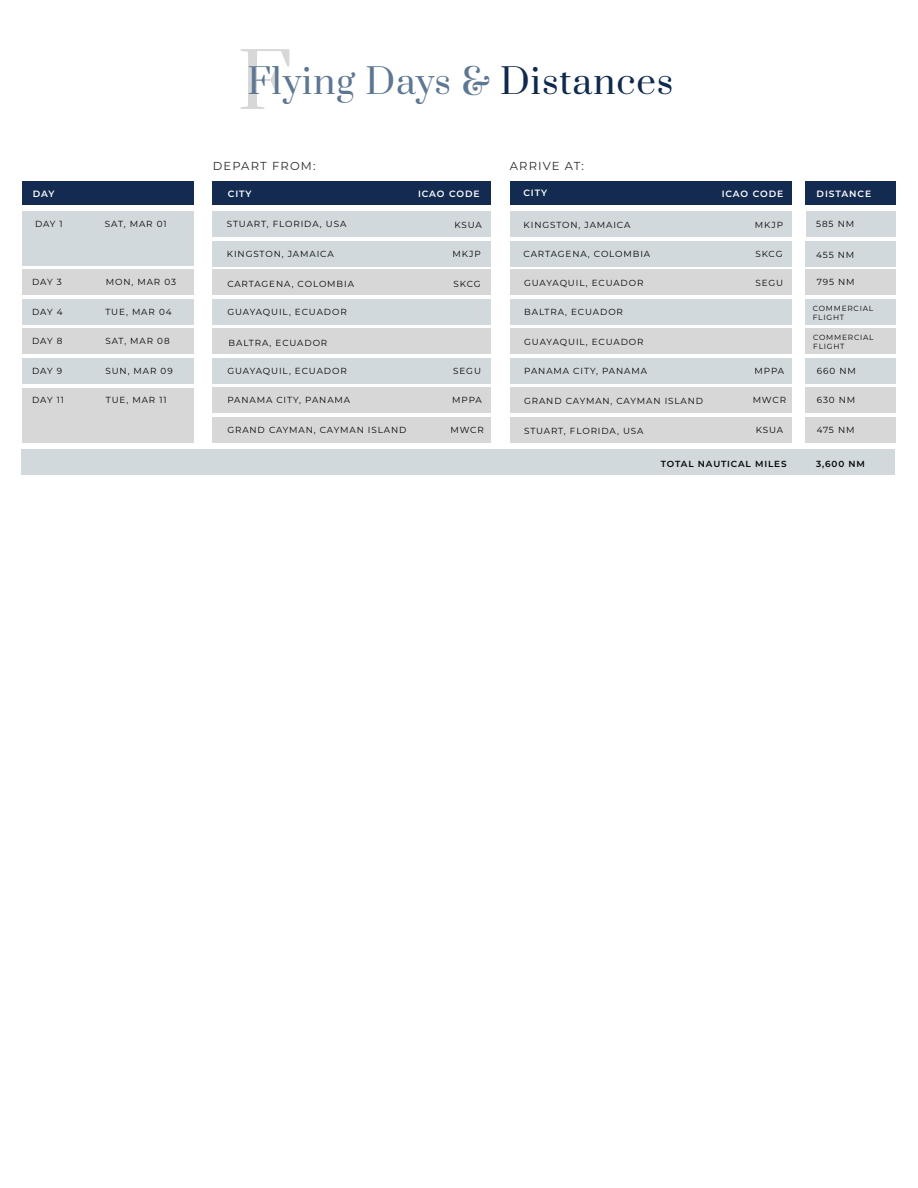
<style>
.page{position:relative;width:918px;height:1188px;background:#fff}
.page>*{position:absolute;margin:0;border:0;box-sizing:border-box;transform-origin:0 0}
.t1{font:34.8px "Prata";letter-spacing:.03em;color:#5d7793}
.t2{font:11.55px "Montserrat";letter-spacing:.1em;color:#2e282a}
.t3{font:600 9.15px "Montserrat";letter-spacing:.1em;color:#fff}
.t4{font:8.85px "Montserrat";letter-spacing:.1em;color:#040503}
.t5{font:600 8.85px "Montserrat";letter-spacing:.1em;color:#040503}
.t6{font:7.5px/9px "Montserrat";letter-spacing:.1em;color:#040503}
.s1{font-size:74.7px;color:#d7d7d7}
.s2{color:#0f2a4d}
</style>
<div class="page">
<div style="left:212px;top:182px;width:279px;height:23px;background:#142b51"></div>
<div style="left:510px;top:182px;width:282px;height:23px;background:#142b51"></div>
<div style="left:805px;top:182px;width:90px;height:23px;background:#142b51"></div>
<div style="left:22px;top:182px;width:172px;height:23px;background:#142b51"></div>
<div style="left:212px;top:241px;width:279px;height:25px;background:#d1d9dc"></div>
<div style="left:510px;top:241px;width:282px;height:25px;background:#d1d9dc"></div>
<div style="left:805px;top:241px;width:90px;height:25px;background:#d1d9dc"></div>
<div style="left:212px;top:211px;width:279px;height:26px;background:#d1d9dc"></div>
<div style="left:510px;top:211px;width:282px;height:26px;background:#d1d9dc"></div>
<div style="left:806px;top:211px;width:89px;height:26px;background:#d1d9dc"></div>
<div style="left:22px;top:211px;width:172px;height:55px;background:#d1d9dc"></div>
<div style="left:22px;top:449px;width:873px;height:26px;background:#d1d9dc"></div>
<div style="left:212px;top:270px;width:279px;height:25px;background:#d7d7d7"></div>
<div style="left:510px;top:270px;width:282px;height:25px;background:#d7d7d7"></div>
<div style="left:212px;top:299px;width:279px;height:26px;background:#d1d9dc"></div>
<div style="left:806px;top:270px;width:90px;height:25px;background:#d7d7d7"></div>
<div style="left:510px;top:299px;width:282px;height:26px;background:#d1d9dc"></div>
<div style="left:806px;top:299px;width:90px;height:26px;background:#d1d9dc"></div>
<div style="left:212px;top:329px;width:279px;height:25px;background:#d7d7d7"></div>
<div style="left:510px;top:329px;width:282px;height:25px;background:#d7d7d7"></div>
<div style="left:806px;top:329px;width:90px;height:25px;background:#d7d7d7"></div>
<div style="left:212px;top:358px;width:279px;height:26px;background:#d1d9dc"></div>
<div style="left:510px;top:358px;width:282px;height:26px;background:#d1d9dc"></div>
<div style="left:806px;top:358px;width:90px;height:26px;background:#d1d9dc"></div>
<div style="left:22px;top:329px;width:172px;height:25px;background:#d7d7d7"></div>
<div style="left:22px;top:270px;width:172px;height:25px;background:#d7d7d7"></div>
<div style="left:22px;top:299px;width:172px;height:26px;background:#d1d9dc"></div>
<div style="left:212px;top:388px;width:279px;height:25px;background:#d7d7d7"></div>
<div style="left:510px;top:388px;width:282px;height:25px;background:#d7d7d7"></div>
<div style="left:806px;top:388px;width:90px;height:25px;background:#d7d7d7"></div>
<div style="left:22px;top:388px;width:172px;height:55px;background:#d7d7d7"></div>
<div style="left:22px;top:358px;width:172px;height:26px;background:#d1d9dc"></div>
<div style="left:212px;top:417px;width:279px;height:26px;background:#d7d7d7"></div>
<div style="left:510px;top:417px;width:282px;height:26px;background:#d7d7d7"></div>
<div style="left:806px;top:417px;width:90px;height:26px;background:#d7d7d7"></div>
<h1 class="t1" style="left:237px;top:52px;width:438px"><span class="s1">F</span>Flying Days &amp; <span class="s2">Distances</span></h1>
<h2 class="t2" style="left:213px;top:158px;width:104px">DEPART FROM:</h2>
<h2 class="t2" style="left:510px;top:158px;width:76px">ARRIVE AT:</h2>
<p class="t3" style="left:33px;top:187px;width:23px">DAY</p>
<p class="t3" style="left:228px;top:187px;width:25px">CITY</p>
<p class="t3" style="left:418px;top:187px;width:63px">ICAO CODE</p>
<p class="t3" style="left:523px;top:186px;width:25px">CITY</p>
<p class="t3" style="left:722px;top:187px;width:63px">ICAO CODE</p>
<p class="t3" style="left:817px;top:187px;width:56px">DISTANCE</p>
<p class="t4" style="left:35px;top:218px;width:29px">DAY 1</p>
<p class="t4" style="left:105px;top:218px;width:63px">SAT, MAR 01</p>
<p class="t4" style="left:227px;top:218px;width:121px">STUART, FLORIDA, USA</p>
<p class="t4" style="left:454px;top:219px;width:29px">KSUA</p>
<p class="t4" style="left:524px;top:219px;width:108px">KINGSTON, JAMAICA</p>
<p class="t4" style="left:755px;top:219px;width:30px">MKJP</p>
<p class="t4" style="left:816px;top:218px;width:39px">585 NM</p>
<p class="t4" style="left:32px;top:276px;width:31px">DAY 3</p>
<p class="t4" style="left:106px;top:276px;width:72px">MON, MAR 03</p>
<p class="t4" style="left:32px;top:306px;width:32px">DAY 4</p>
<p class="t4" style="left:105px;top:306px;width:68px">TUE, MAR 04</p>
<p class="t4" style="left:32px;top:335px;width:32px">DAY 8</p>
<p class="t4" style="left:105px;top:335px;width:66px">SAT, MAR 08</p>
<p class="t4" style="left:32px;top:365px;width:32px">DAY 9</p>
<p class="t4" style="left:105px;top:365px;width:69px">SUN, MAR 09</p>
<p class="t4" style="left:227px;top:247px;width:108px">KINGSTON, JAMAICA</p>
<p class="t4" style="left:453px;top:248px;width:30px">MKJP</p>
<p class="t4" style="left:524px;top:248px;width:128px">CARTAGENA, COLOMBIA</p>
<p class="t4" style="left:755px;top:248px;width:29px">SKCG</p>
<p class="t4" style="left:816px;top:249px;width:40px">455 NM</p>
<p class="t4" style="left:227px;top:278px;width:128px">CARTAGENA, COLOMBIA</p>
<p class="t4" style="left:454px;top:278px;width:29px">SKCG</p>
<p class="t4" style="left:524px;top:277px;width:121px">GUAYAQUIL, ECUADOR</p>
<p class="t4" style="left:756px;top:277px;width:29px">SEGU</p>
<p class="t4" style="left:817px;top:276px;width:39px">795 NM</p>
<p class="t4" style="left:227px;top:306px;width:121px">GUAYAQUIL, ECUADOR</p>
<p class="t4" style="left:524px;top:306px;width:100px">BALTRA, ECUADOR</p>
<p class="t4" style="left:229px;top:337px;width:100px">BALTRA, ECUADOR</p>
<p class="t4" style="left:524px;top:336px;width:121px">GUAYAQUIL, ECUADOR</p>
<p class="t6" style="left:813px;top:303px;width:62px">COMMERCIAL<br>FLIGHT</p>
<p class="t6" style="left:813px;top:333px;width:62px">COMMERCIAL<br>FLIGHT</p>
<p class="t4" style="left:227px;top:364px;width:121px">GUAYAQUIL, ECUADOR</p>
<p class="t4" style="left:453px;top:365px;width:29px">SEGU</p>
<p class="t4" style="left:524px;top:365px;width:124px">PANAMA CITY, PANAMA</p>
<p class="t4" style="left:755px;top:365px;width:31px">MPPA</p>
<p class="t4" style="left:817px;top:365px;width:40px">660 NM</p>
<p class="t4" style="left:32px;top:394px;width:33px">DAY 11</p>
<p class="t4" style="left:106px;top:394px;width:62px">TUE, MAR 11</p>
<p class="t4" style="left:227px;top:394px;width:124px">PANAMA CITY, PANAMA</p>
<p class="t4" style="left:524px;top:395px;width:181px">GRAND CAYMAN, CAYMAN ISLAND</p>
<p class="t4" style="left:817px;top:394px;width:40px">630 NM</p>
<p class="t4" style="left:452px;top:394px;width:31px">MPPA</p>
<p class="t4" style="left:753px;top:394px;width:35px">MWCR</p>
<p class="t4" style="left:227px;top:424px;width:181px">GRAND CAYMAN, CAYMAN ISLAND</p>
<p class="t4" style="left:450px;top:424px;width:35px">MWCR</p>
<p class="t4" style="left:524px;top:424px;width:121px">STUART, FLORIDA, USA</p>
<p class="t4" style="left:756px;top:424px;width:29px">KSUA</p>
<p class="t4" style="left:817px;top:424px;width:39px">475 NM</p>
<p class="t5" style="left:661px;top:457px;width:127px">TOTAL NAUTICAL MILES</p>
<p class="t5" style="left:816px;top:457px;width:50px">3,600 NM</p>
</div>
